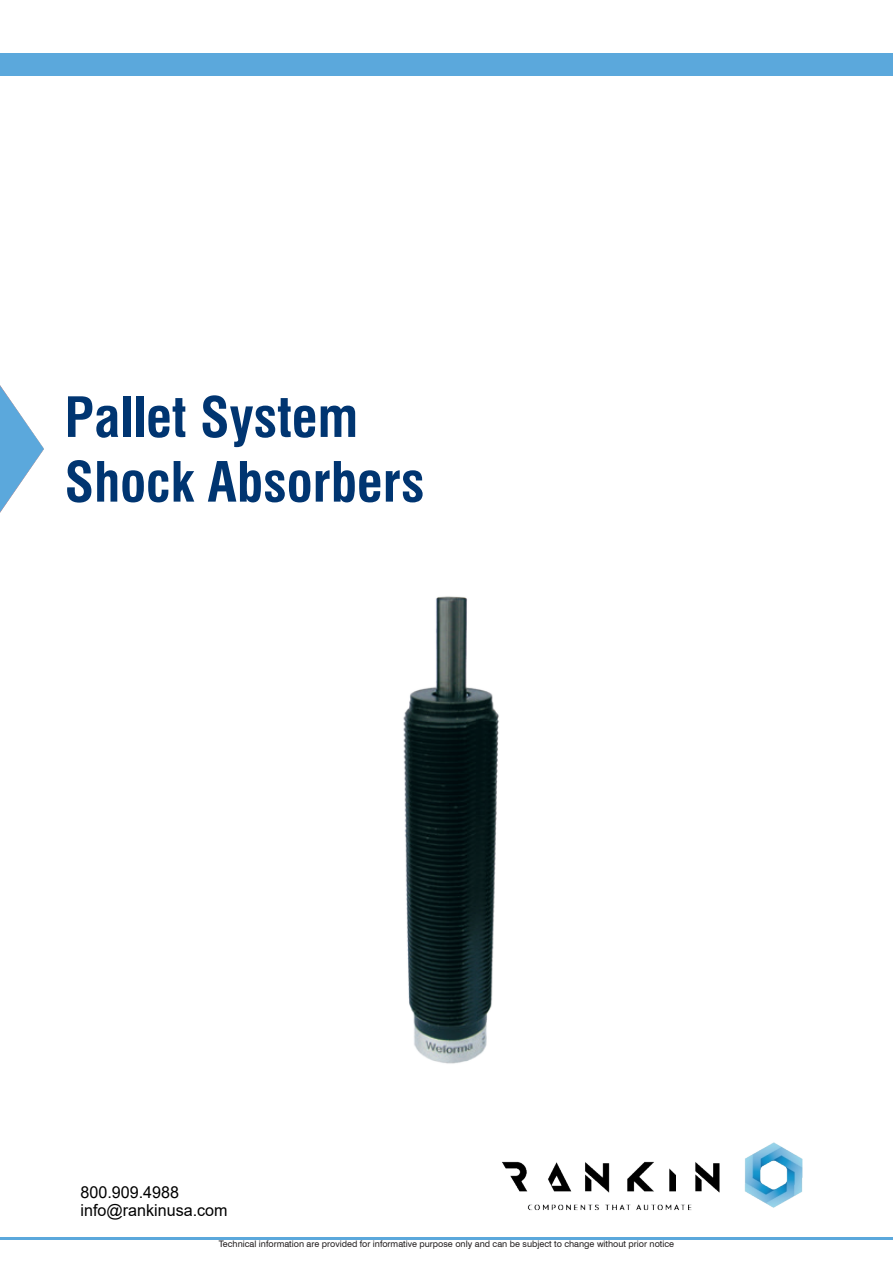
<style>
.page{position:relative;width:893px;height:1263px;background:#fff}
.page>*{position:absolute;margin:0;border:0;box-sizing:border-box;transform-origin:0 0}
.t1{font:700 condensed 54px/64.7px "Swiss 721 BT";color:#003571}
.t2{font:16.5px/18.5px "Arial";color:#000}
.t3{font:9px "Swiss 721 BT";color:#231f20}
</style>
<div class="page">
<img style="left:502px;top:1142px;width:301px;height:69px">
<div style="left:0;top:53px;width:893px;height:23px;background:#5ba8dc"></div>
<img style="left:0;top:385px;width:44px;height:128px">
<img style="left:0;top:1238px;width:893px;height:1px">
<img style="left:403px;top:596px;width:96px;height:468px">
<h1 class="t1" style="left:65px;top:385px;width:362px">Pallet System<br>Shock Absorbers</h1>
<h2 class="t2" style="left:81px;top:1183px;width:149px">800.909.4988 info@rankinusa.com</h2>
<p class="t3" style="left:219px;top:1239px;width:457px">Technical information are provided for informative purpose only and can be subject to change without prior notice</p>
</div>
